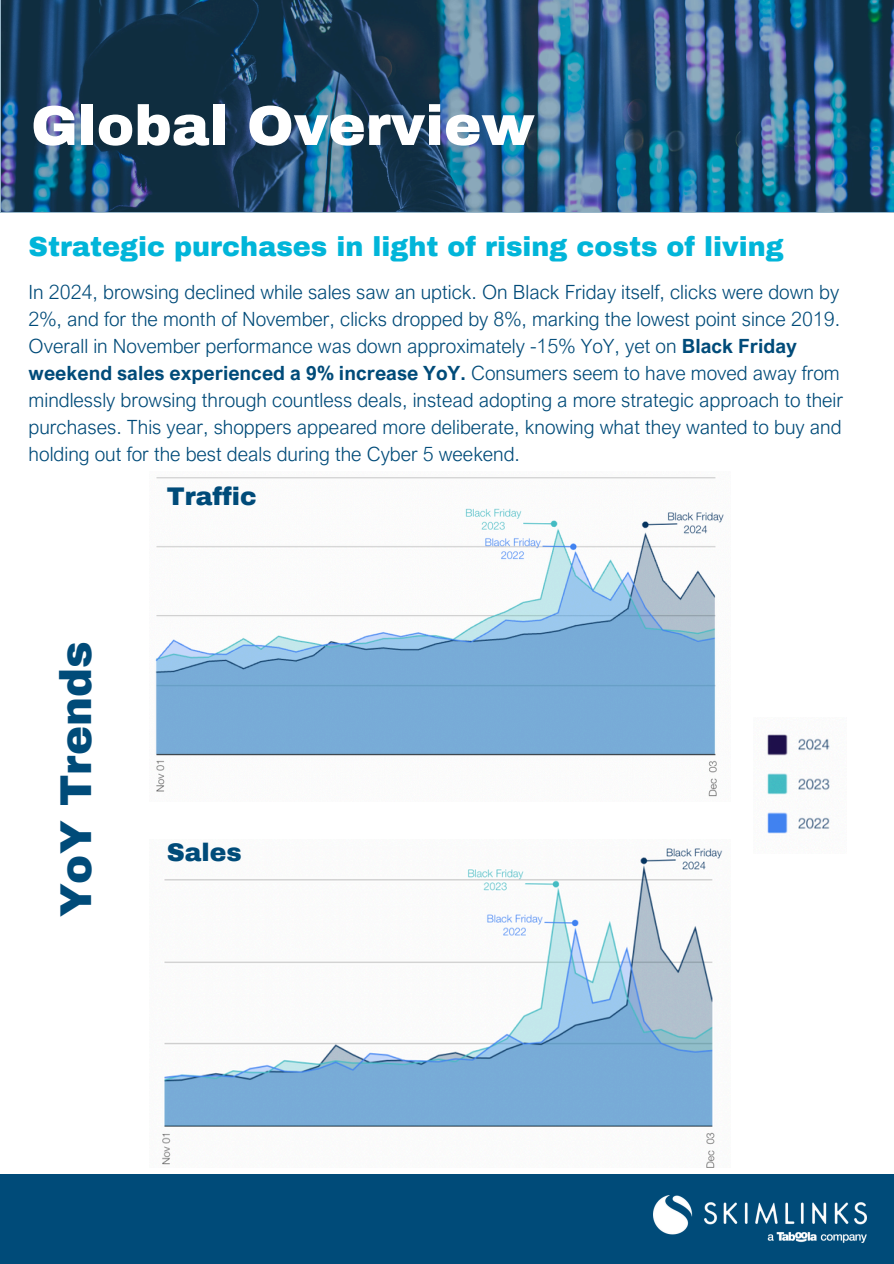
<style>
.page{position:relative;width:894px;height:1264px;background:#fff}
.page>*{position:absolute;margin:0;border:0;box-sizing:border-box;transform-origin:0 0}
.t1{font:900 56.25px "Archivo";color:#fff}
.t2{font:900 43.5px "Archivo";color:#004b79}
.t3{font:900 27px "Archivo";color:#01b5d9}
.t4{font:900 24.9px "Archivo";color:#004b79}
.t5{font:300 19.65px/27px "Arial Nova";color:#004b79}
.s1{font-weight:700}
</style>
<div class="page">
<div style="left:0;top:1174px;width:893px;height:89px;background:#004b79"></div>
<img style="left:653px;top:1195px;width:212px;height:47px">
<img style="left:0;top:0;width:893px;height:213px">
<img style="left:155px;top:477px;width:569px;height:320px">
<img style="left:162px;top:848px;width:561px;height:319px">
<img style="left:767px;top:734px;width:63px;height:100px">
<p class="t1" style="left:31px;top:96px;width:505px">Global Overview</p>
<h1 class="t3" style="left:29px;top:233px;width:756px">Strategic purchases in light of rising costs of living</h1>
<p class="t5" style="left:29px;top:278px;width:815px">In 2024, browsing declined while sales saw an uptick. On Black Friday itself, clicks were down by 2%, and for the month of November, clicks dropped by 8%, marking the lowest point since 2019.<br>Overall in November performance was down approximately -15% YoY, yet on <span class="s1">Black Friday weekend sales experienced a 9% increase YoY.</span> Consumers seem to have moved away from mindlessly browsing through countless deals, instead adopting a more strategic approach to their purchases. This year, shoppers appeared more deliberate, knowing what they wanted to buy and holding out for the best deals during the Cyber 5 weekend.</p>
<h2 class="t2" style="left:53px;top:917px;width:277px;rotate:-90deg">YoY Trends</h2>
<h3 class="t4" style="left:167px;top:483px;width:92px">Traffic</h3>
<p class="t4" style="left:167px;top:838px;width:76px">Sales</p>
</div>
